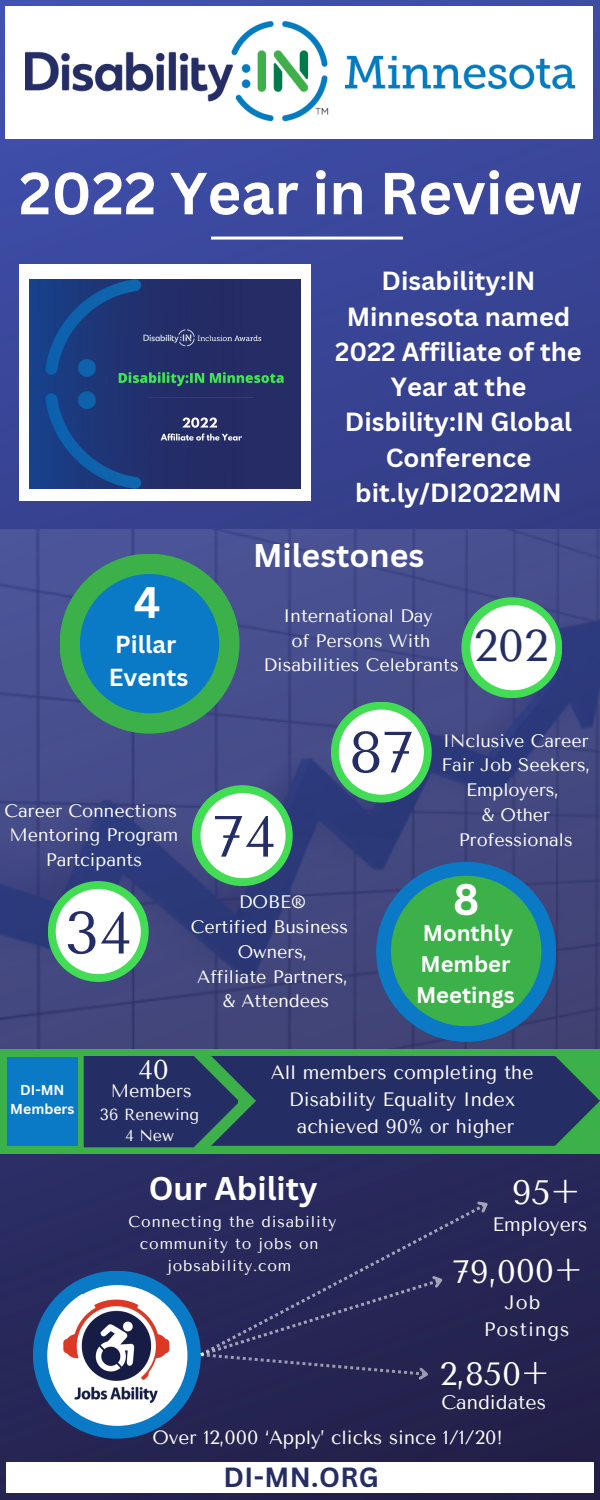
<style>
.page{position:relative;width:600px;height:1500px;background:#fff}
.page>*{position:absolute;margin:0;border:0;box-sizing:border-box;transform-origin:0 0}
.t1{font:59.5px "Tenor Sans";color:#252d65}
.t2{font:700 58px "Canva Sans";color:#fff}
.t3{font:58px "Tenor Sans";color:#252d65}
.t4{font:44.1px "Tenor Sans";color:#252d65}
.t5{font:700 43px "Canva Sans";color:#fff}
.t6{font:33.7px "Tenor Sans";color:#fff}
.t7{font:700 32px "Canva Sans";color:#fff}
.t8{font:32px "Tenor Sans";color:#fff}
.t9{font:700 27px "Canva Sans";letter-spacing:.015em;color:#252d65}
.t10{font:27px "Tenor Sans";color:#fff}
.t11{font:700 25.5px/35.2px "Canva Sans";color:#fff;text-align:center}
.t12{font:700 24px/33px "Canva Sans";color:#fff}
.t13{font:700 22px/30.8px "Canva Sans";color:#fff;text-align:center}
.t14{font:19.5px "Tenor Sans";color:#fff}
.t15{font:19.4px/27px "Tenor Sans";color:#fff;text-align:center}
.t16{font:19.4px/27px "Tenor Sans";letter-spacing:.055em;color:#fff;text-align:center}
.t17{font:19px "Tenor Sans";color:#fff}
.t18{font:18px/24.8px "Tenor Sans";color:#fff;text-align:center}
.t19{font:16px/21.8px "Tenor Sans";color:#fff;text-align:center}
.t20{font:15.6px/21.7px "Tenor Sans";letter-spacing:.055em;color:#fff;text-align:center}
.t21{font:700 14px "Canva Sans";color:#fff}
</style>
<div class="page">
<img style="left:0;top:0;width:600px;height:1500px">
<img style="left:0;top:529px;width:600px;height:520px">
<hr style="left:211px;top:237px;width:192px;height:3px;background:#fff">
<div style="left:48px;top:881px;width:101px;height:101px;background:#42dd55;border-radius:50%"></div>
<div style="left:192px;top:785px;width:101px;height:101px;background:#42dd55;border-radius:50%"></div>
<div style="left:461px;top:597px;width:101px;height:101px;background:#42dd55;border-radius:50%"></div>
<div style="left:331px;top:702px;width:101px;height:101px;background:#42dd55;border-radius:50%"></div>
<div style="left:5px;top:6px;width:588px;height:133px;background:#fff"></div>
<div style="left:19px;top:264px;width:292px;height:236px;background:#fff"></div>
<div style="left:56px;top:889px;width:85px;height:85px;background:#fff;border-radius:50%"></div>
<div style="left:201px;top:793px;width:85px;height:85px;background:#fff;border-radius:50%"></div>
<div style="left:339px;top:710px;width:85px;height:85px;background:#fff;border-radius:50%"></div>
<div style="left:470px;top:605px;width:85px;height:85px;background:#fff;border-radius:50%"></div>
<div style="left:6px;top:1462px;width:588px;height:31px;background:#fff"></div>
<img style="left:25px;top:22px;width:551px;height:99px">
<img style="left:29px;top:279px;width:271px;height:210px">
<div style="left:60px;top:554px;width:180px;height:180px;background:#3cb149;border-radius:50%"></div>
<div style="left:80px;top:574px;width:139px;height:139px;background:#0a7ac7;border-radius:50%"></div>
<div style="left:376px;top:862px;width:180px;height:180px;background:#0a7ac7;border-radius:50%"></div>
<div style="left:391px;top:876px;width:150px;height:150px;background:#3cb149;border-radius:50%"></div>
<div style="left:0;top:1049px;width:600px;height:105px;background:#3cb149"></div>
<svg style="left:84px;top:1056px;width:515px;height:91px;background:#263762"></svg>
<div style="left:7px;top:1057px;width:70px;height:89px;background:#0a7ac7"></div>
<div style="left:33px;top:1271px;width:168px;height:168px;background:#0a7ac7;border-radius:50%"></div>
<div style="left:47px;top:1285px;width:140px;height:140px;background:#fff;border-radius:50%"></div>
<img style="left:59px;top:1295px;width:116px;height:116px">
<div style="left:200px;top:1204px;width:286px;height:152px;background:#282859"></div>
<svg style="left:473px;top:1196px;width:22px;height:21px"></svg>
<div style="left:200px;top:1272px;width:248px;height:109px;background:#262655"></div>
<h1 class="t2" style="left:19px;top:152px;width:565px">2022 Year in Review</h1>
<p class="t5" style="left:134px;top:572px;width:28px">4</p>
<p class="t12" style="left:109px;top:627px;width:81px">Pillar<br>Events</p>
<p class="t11" style="left:335px;top:263px;width:248px">Disability:IN<br>Minnesota named<br>2022 Affiliate of the<br>Year at the<br>Disbility:IN Global<br>Conference bit.ly/DI2022MN</p>
<h1 class="t7" style="left:253px;top:533px;width:173px">Milestones</h1>
<p class="t18" style="left:283px;top:603px;width:151px">International Day of Persons With</p>
<p class="t18" style="left:264px;top:653px;width:197px">Disabilities Celebrants</p>
<p class="t4" style="left:474px;top:620px;width:76px">202</p>
<p class="t3" style="left:349px;top:719px;width:66px">87</p>
<p class="t18" style="left:441px;top:728px;width:150px">INclusive Career<br>Fair Job Seekers,<br>Employers,<br>&amp; Other<br>Professionals</p>
<p class="t18" style="left:5px;top:798px;width:175px">Career Connections<br>Mentoring Program<br>Partcipants</p>
<p class="t3" style="left:213px;top:803px;width:64px">74</p>
<p class="t18" style="left:191px;top:890px;width:159px">DOBE®<br>Certified Business<br>Owners,<br>Affiliate Partners,</p>
<p class="t18" style="left:222px;top:989px;width:108px">&amp; Attendees</p>
<p class="t5" style="left:453px;top:869px;width:28px">8</p>
<p class="t1" style="left:65px;top:899px;width:68px">34</p>
<p class="t13" style="left:416px;top:917px;width:100px">Monthly<br>Member<br>Meetings</p>
<p class="t10" style="left:138px;top:1055px;width:32px">40</p>
<p class="t21" style="left:20px;top:1080px;width:46px">DI-MN</p>
<p class="t18" style="left:111px;top:1078px;width:82px">Members</p>
<p class="t21" style="left:10px;top:1099px;width:66px">Members</p>
<p class="t19" style="left:100px;top:1103px;width:101px">36 Renewing<br>4 New</p>
<p class="t15" style="left:271px;top:1059px;width:264px">All members completing the<br>Disability Equality Index achieved 90% or higher</p>
<h1 class="t7" style="left:149px;top:1166px;width:171px">Our Ability</h1>
<p class="t20" style="left:129px;top:1211px;width:209px">Connecting the disability community to jobs on jobsability.com</p>
<h1 class="t6" style="left:512px;top:1173px;width:70px">95+</h1>
<p class="t15" style="left:492px;top:1211px;width:97px">Employers</p>
<h3 class="t8" style="left:453px;top:1254px;width:131px;rotate:-1deg">79,000+</h3>
<p class="t16" style="left:484px;top:1289px;width:87px">Job<br>Postings</p>
<h1 class="t8" style="left:440px;top:1355px;width:111px">2,850+</h1>
<p class="t14" style="left:441px;top:1391px;width:106px">Candidates</p>
<p class="t17" style="left:152px;top:1427px;width:352px">Over 12,000 ‘Apply’ clicks since 1/1/20!</p>
<p class="t9" style="left:224px;top:1458px;width:157px">DI-MN.ORG</p>
</div>
